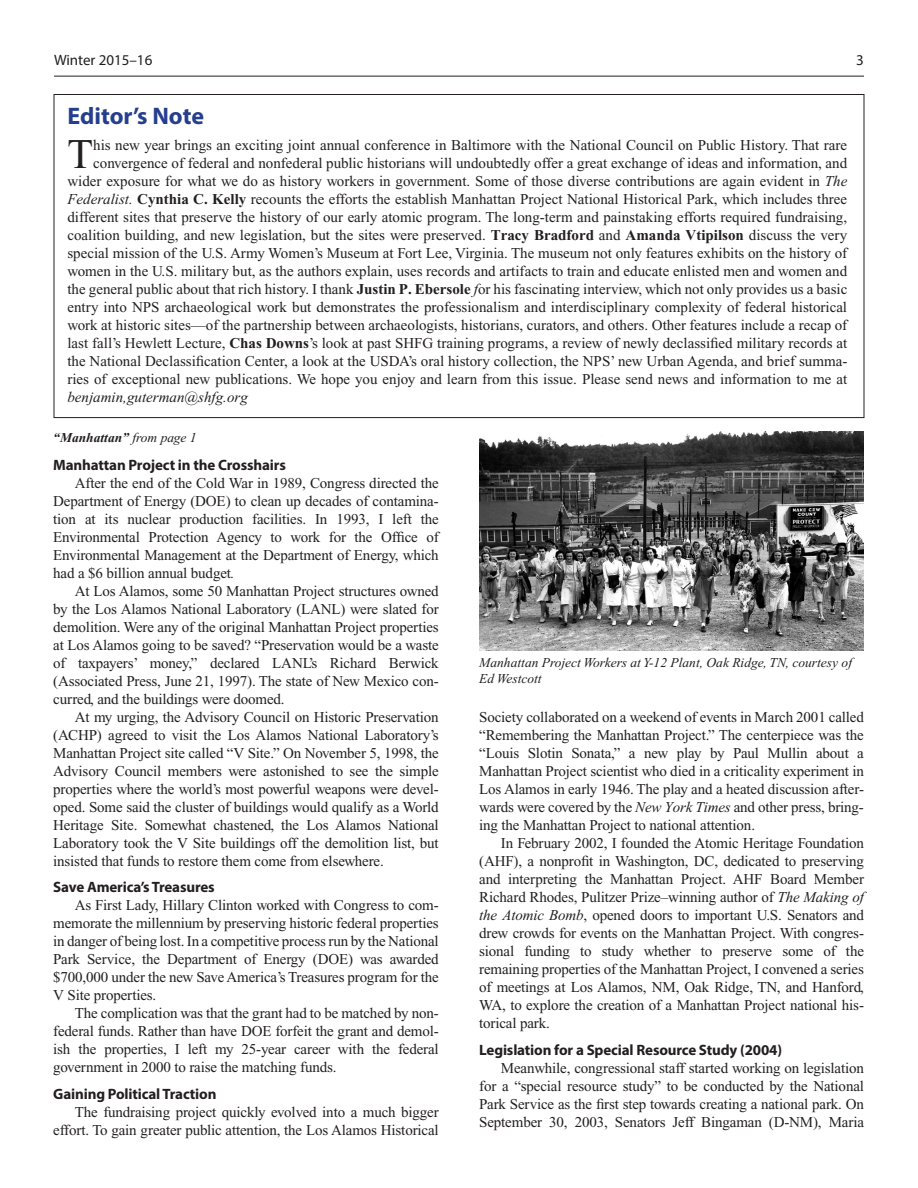
<style>
.page{position:relative;width:918px;height:1188px;background:#fff}
.page>*{position:absolute;margin:0;border:0;box-sizing:border-box;transform-origin:0 0}
.t1{font:42.15px "Times New Roman";color:#231f20}
.t2{font:700 24px "Myriad Pro";color:#253f8e}
.t3{font:15px/18px "Times New Roman";color:#231f20;text-align:justify}
.t4{font:700 15px "Myriad Pro";letter-spacing:-.01em;color:#231f20}
.t5{font:italic 15px "Times New Roman";color:#231f20}
.t6{font:15px "Myriad Pro";color:#231f20}
.t7{font:italic 13.5px/16.2px "Times New Roman";color:#231f20}
.t8{font:italic 700 13.5px "Times New Roman";color:#231f20}
.s1{font-style:italic}
.s2{font-weight:700}
.s3{font-weight:400}
</style>
<div class="page">
<hr style="left:54px;top:76px;width:810px;height:1px;background:#231f20">
<img style="left:479px;top:431px;width:385px;height:219px">
<p class="t6" style="left:54px;top:51px;width:100px">Winter 2015–16</p>
<p class="t6" style="left:856px;top:51px;width:9px">3</p>
<h2 class="t2" style="left:67px;top:100px;width:138px">Editor’s Note</h2>
<h1 class="t1" style="left:67px;top:131px;width:27px">T</h1>
<p class="t3" style="left:67px;top:136px;width:781px;text-align:right">his new year brings an exciting joint annual conference in Baltimore with the National Council on Public History. That rare convergence of federal and nonfederal public historians will undoubtedly offer a great exchange of ideas and information, and wider exposure for what we do as history workers in government. Some of those diverse contributions are again evident in <span class="s1">The Federalist.</span> <span class="s2">Cynthia C. Kelly</span> recounts the efforts the establish Manhattan Project National Historical Park, which includes three different sites that preserve the history of our early atomic program. The long-term and painstaking efforts required fundraising, coalition building, and new legislation, but the sites were preserved. <span class="s2">Tracy Bradford</span> and <span class="s2">Amanda Vtipilson</span> discuss the very special mission of the U.S. Army Women’s Museum at Fort Lee, Virginia. The museum not only features exhibits on the history of women in the U.S. military but, as the authors explain, uses records and artifacts to train and educate enlisted men and women and the general public about that rich history. I thank <span class="s2">Justin P. Ebersole</span> <span class="s1">f</span>or his fascinating interview, which not only provides us a basic entry into NPS archaeological work but demonstrates the professionalism and interdisciplinary complexity of federal historical work at historic sites—of the partnership between archaeologists, historians, curators, and others. Other features include a recap of last fall’s Hewlett Lecture, <span class="s2">Chas Downs</span>’s look at past SHFG training programs, a review of newly declassified military records at the National Declassification Center, a look at the USDA’s oral history collection, the NPS’ new Urban Agenda, and brief summa&shy;ries of exceptional new publications. We hope you enjoy and learn from this issue. Please send news and information to me at</p>
<p class="t5" style="left:67px;top:389px;width:182px">benjamin,guterman@shfg.org</p>
<p class="t8" style="left:53px;top:430px;width:145px">“Manhattan” <span class="s3">from page 1</span></p>
<p class="t4" style="left:53px;top:455px;width:234px">Manhattan Project in the Crosshairs</p>
<p class="t3" style="left:53px;top:474px;width:387px;text-indent:22px">After the end of the Cold War in 1989, Congress directed the Department of Energy (DOE) to clean up decades of contamina&shy;tion at its nuclear production facilities. In 1993, I left the Environmental Protection Agency to work for the Office of Environmental Management at the Department of Energy, which had a $6 billion annual budget<span class="s1">.</span></p>
<p class="t3" style="left:53px;top:582px;width:387px;text-indent:22px">At Los Alamos, some 50 Manhattan Project structures owned by the Los Alamos National Laboratory (LANL) were slated for demolition. Were any of the original Manhattan Project properties at Los Alamos going to be saved? “Preservation would be a waste of taxpayers’ money,” declared LANL’s Richard Berwick (Associated Press, June 21, 1997). The state of New Mexico con&shy;curred, and the buildings were doomed.</p>
<p class="t3" style="left:53px;top:708px;width:387px;text-indent:22px">At my urging, the Advisory Council on Historic Preservation (ACHP) agreed to visit the Los Alamos National Laboratory’s Manhattan Project site called “V Site.” On November 5, 1998, the Advisory Council members were astonished to see the simple properties where the world’s most powerful weapons were devel&shy;oped. Some said the cluster of buildings would qualify as a World Heritage Site. Somewhat chastened, the Los Alamos National Laboratory took the V Site buildings off the demolition list, but insisted that funds to restore them come from elsewhere.</p>
<p class="t4" style="left:53px;top:878px;width:163px">Save America’s Treasures</p>
<p class="t3" style="left:53px;top:896px;width:387px;text-indent:22px">As First Lady, Hillary Clinton worked with Congress to com&shy;memorate the millennium by preserving historic federal properties in danger of being lost. In a competitive process run by the National Park Service, the Department of Energy (DOE) was awarded $700,000 under the new Save America’s Treasures program for the V Site properties.</p>
<p class="t3" style="left:53px;top:1004px;width:387px;text-indent:22px">The complication was that the grant had to be matched by non&shy;federal funds. Rather than have DOE forfeit the grant and demol&shy;ish the properties, I left my 25-year career with the federal government in 2000 to raise the matching funds.</p>
<p class="t4" style="left:53px;top:1084px;width:165px">Gaining Political Traction</p>
<p class="t3" style="left:53px;top:1103px;width:387px;text-align:right">The fundraising project quickly evolved into a much bigger effort. To gain greater public attention, the Los Alamos Historical</p>
<p class="t7" style="left:479px;top:654px;width:374px">Manhattan Project Workers at Y-12 Plant, Oak Ridge, TN, courtesy of<br>Ed Westcott</p>
<p class="t3" style="left:479px;top:708px;width:386px">Society collaborated on a weekend of events in March 2001 called “Remembering the Manhattan Project.” The centerpiece was the “Louis Slotin Sonata,” a new play by Paul Mullin about a Manhattan Project scientist who died in a criticality experiment in Los Alamos in early 1946. The play and a heated discussion after&shy;wards were covered by the <span class="s1">New York Times</span> and other press, bring&shy;ing the Manhattan Project to national attention.</p>
<p class="t3" style="left:479px;top:834px;width:386px;text-indent:22px">In February 2002, I founded the Atomic Heritage Foundation (AHF), a nonprofit in Washington, DC, dedicated to preserving and interpreting the Manhattan Project. AHF Board Member Richard Rhodes, Pulitzer Prize–winning author of <span class="s1">The Making of the Atomic Bomb</span>, opened doors to important U.S. Senators and drew crowds for events on the Manhattan Project. With congres&shy;sional funding to study whether to preserve some of the remaining properties of the Manhattan Project, I convened a series of meetings at Los Alamos, NM, Oak Ridge, TN, and Hanford, WA, to explore the creation of a Manhattan Project national his&shy;torical park.</p>
<p class="t4" style="left:479px;top:1040px;width:304px">Legislation for a Special Resource Study (2004)</p>
<p class="t3" style="left:479px;top:1059px;width:386px;text-indent:22px">Meanwhile, congressional staff started working on legislation for a “special resource study” to be conducted by the National Park Service as the first step towards creating a national park. On September 30, 2003, Senators Jeff Bingaman (D-NM), Maria</p>
</div>
